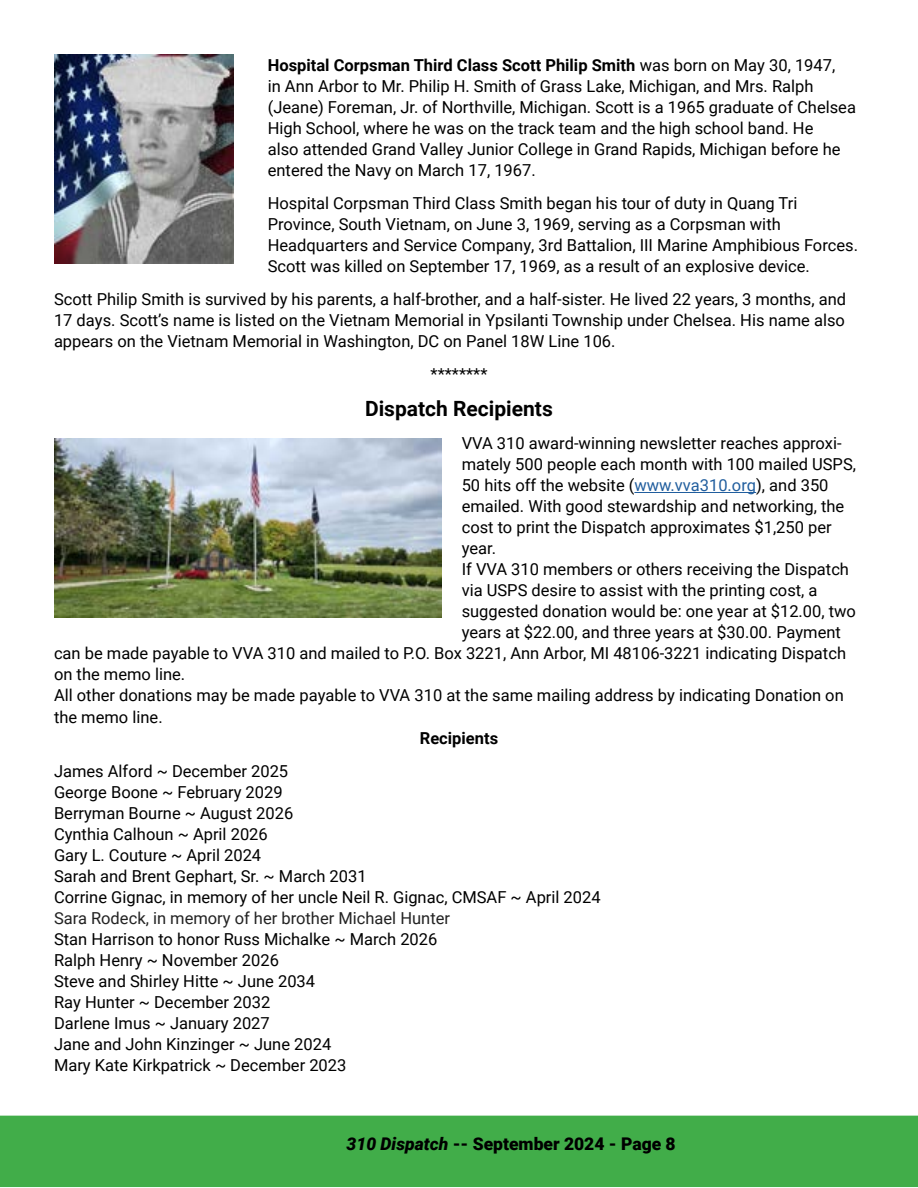
<style>
.page{position:relative;width:918px;height:1188px;background:#fff}
.page>*{position:absolute;margin:0;border:0;box-sizing:border-box;transform-origin:0 0}
.t1{font:700 21px "Roboto";color:#000}
.t2{font:900 17.55px "Roboto";color:#000}
.t3{font:16.5px/21px "Roboto";color:#000}
.t4{font:16.5px "Roboto";color:#222}
.t5{font:700 16.5px "Roboto";color:#000}
.s1{font-weight:700}
.s2{color:#215e9e}
.s3{font-style:italic}
</style>
<div class="page">
<div style="left:0;top:1116px;width:918px;height:71px;background:#41ad49"></div>
<hr style="left:634px;top:492px;width:122px;height:1px;background:#215e9e">
<img style="left:54px;top:54px;width:180px;height:210px">
<img style="left:54px;top:438px;width:387px;height:179px">
<p class="t3" style="left:268px;top:54px;width:590px"><span class="s1">Hospital Corpsman Third Class Scott Philip Smith</span> was born on May 30, 1947,<br>in Ann Arbor to Mr. Philip H. Smith of Grass Lake, Michigan, and Mrs. Ralph (Jeane) Foreman, Jr. of Northville, Michigan. Scott is a 1965 graduate of Chelsea High School, where he was on the track team and the high school band. He<br>also attended Grand Valley Junior College in Grand Rapids, Michigan before he entered the Navy on March 17, 1967.</p>
<p class="t3" style="left:268px;top:192px;width:592px">Hospital Corpsman Third Class Smith began his tour of duty in Quang Tri Province, South Vietnam, on June 3, 1969, serving as a Corpsman with Headquarters and Service Company, 3rd Battalion, III Marine Amphibious Forces.<br>Scott was killed on September 17, 1969, as a result of an explosive device.</p>
<p class="t3" style="left:54px;top:288px;width:794px;text-align:justify">Scott Philip Smith is survived by his parents, a half-brother, and a half-sister. He lived 22 years, 3 months, and 17 days. Scott’s name is listed on the Vietnam Memorial in Ypsilanti Township under Chelsea. His name also appears on the Vietnam Memorial in Washington, DC on Panel 18W Line 106.</p>
<p class="t3" style="left:431px;top:363px;width:58px">********</p>
<p class="t1" style="left:365px;top:394px;width:189px">Dispatch Recipients</p>
<p class="t3" style="left:462px;top:432px;width:381px">VVA 310 award-winning newsletter reaches approxi-</p>
<p class="t3" style="left:462px;top:453px;width:396px">mately 500 people each month with 100 mailed USPS,</p>
<p class="t3" style="left:462px;top:474px;width:368px">50 hits off the website (<span class="s2">www.vva310.org</span>), and 350</p>
<p class="t3" style="left:462px;top:495px;width:384px">emailed. With good stewardship and networking, the</p>
<p class="t3" style="left:462px;top:516px;width:372px">cost to print the Dispatch approximates $1,250 per</p>
<p class="t3" style="left:462px;top:537px;width:36px">year.</p>
<p class="t3" style="left:462px;top:558px;width:389px">If VVA 310 members or others receiving the Dispatch</p>
<p class="t3" style="left:462px;top:579px;width:357px">via USPS desire to assist with the printing cost, a</p>
<p class="t3" style="left:462px;top:600px;width:396px">suggested donation would be: one year at $12.00, two</p>
<p class="t3" style="left:462px;top:621px;width:381px">years at $22.00, and three years at $30.00. Payment</p>
<p class="t3" style="left:54px;top:642px;width:794px">can be made payable to VVA 310 and mailed to P.O. Box 3221, Ann Arbor, MI 48106-3221 indicating Dispatch</p>
<p class="t3" style="left:54px;top:663px;width:133px">on the memo line.</p>
<p class="t3" style="left:54px;top:684px;width:791px">All other donations may be made payable to VVA 310 at the same mailing address by indicating Donation on</p>
<p class="t3" style="left:54px;top:706px;width:110px">the memo line.</p>
<p class="t5" style="left:420px;top:727px;width:80px">Recipients</p>
<p class="t3" style="left:54px;top:760px;width:548px">James Alford ~ December 2025<br>George Boone ~ February 2029<br>Berryman Bourne ~ August 2026<br>Cynthia Calhoun ~ April 2026<br>Gary L. Couture ~ April 2024<br>Sarah and Brent Gephart, Sr. ~ March 2031<br>Corrine Gignac, in memory of her uncle Neil R. Gignac, CMSAF ~ April 2024</p>
<p class="t4" style="left:54px;top:907px;width:398px">Sara Rodeck, in memory of her brother Michael Hunter</p>
<p class="t3" style="left:54px;top:928px;width:385px">Stan Harrison to honor Russ Michalke ~ March 2026<br>Ralph Henry ~ November 2026<br>Steve and Shirley Hitte ~ June 2034<br>Ray Hunter ~ December 2032<br>Darlene Imus ~ January 2027<br>Jane and John Kinzinger ~ June 2024<br>Mary Kate Kirkpatrick ~ December 2023</p>
<p class="t2" style="left:347px;top:1132px;width:331px"><span class="s3">310 Dispatch</span> -- September 2024 - Page 8</p>
</div>
